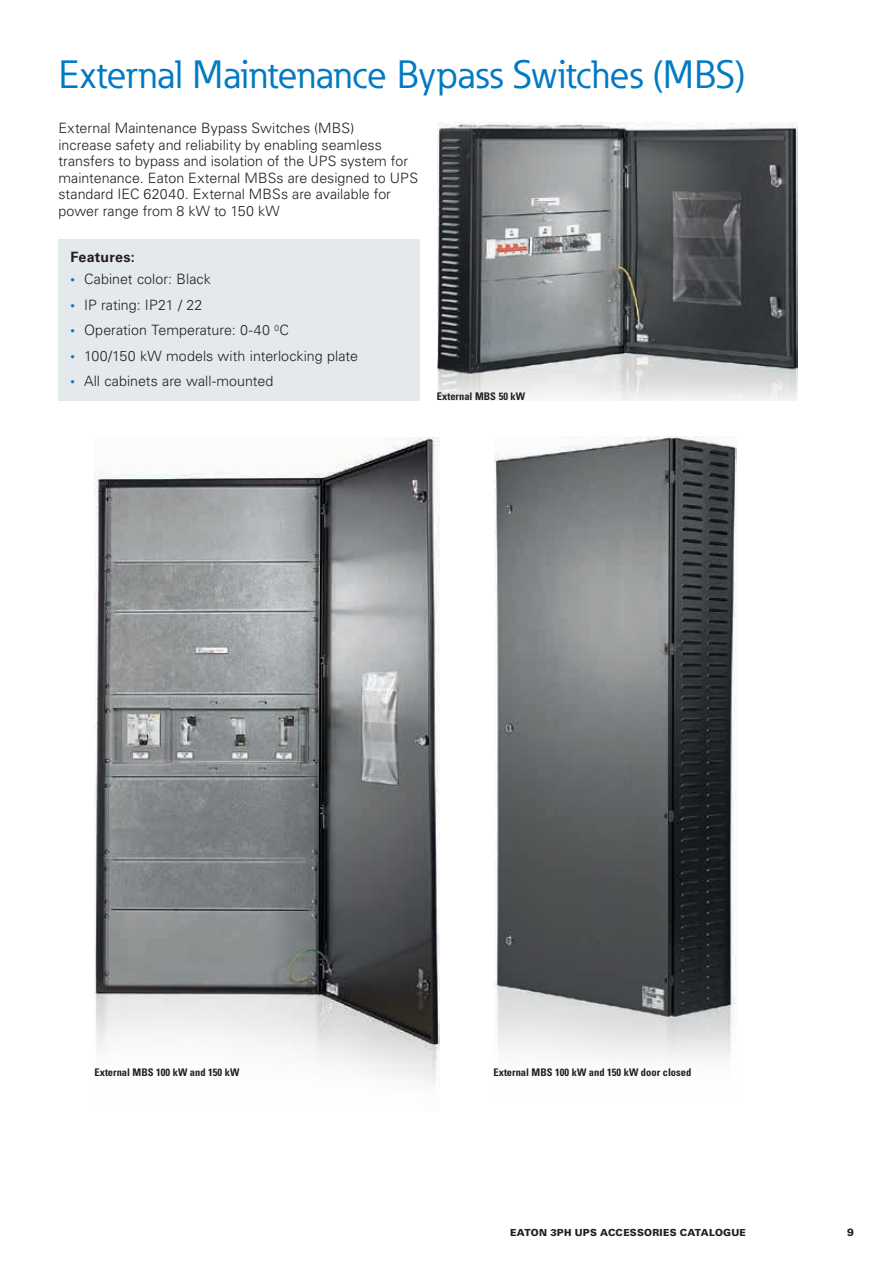
<style>
.page{position:relative;width:893px;height:1263px;background:#fff}
.page>*{position:absolute;margin:0;border:0;box-sizing:border-box;transform-origin:0 0}
.t1{font:39px "Eaton";letter-spacing:-.005em;color:#007ac3}
.t2{font:300 14.25px/16.5px "Univers LT Std";color:#231f20}
.t3{font:700 14.25px "Univers LT Std";letter-spacing:.015em;color:#231f20}
.t4{font:700 condensed 10.5px "Univers LT Std";color:#231f20}
.t5{font:900 10.5px "Univers LT Std";color:#231f20}
.t6{font:900 9.75px "Univers LT Std";letter-spacing:.025em;color:#231f20}
.s1{font-size:9px;color:#007ac3}
</style>
<div class="page">
<div style="left:58px;top:239px;width:362px;height:162px;background:#e4e9ec"></div>
<img style="left:438px;top:123px;width:360px;height:278px">
<img style="left:94px;top:437px;width:346px;height:648px">
<img style="left:494px;top:437px;width:243px;height:623px">
<h1 class="t1" style="left:58px;top:50px;width:688px">External Maintenance Bypass Switches (MBS)</h1>
<p class="t2" style="left:58px;top:120px;width:361px">External Maintenance Bypass Switches (MBS)<br>increase safety and reliability by enabling seamless transfers to bypass and isolation of the UPS system for maintenance. Eaton External MBSs are designed to UPS standard IEC 62040. External MBSs are available for power range from 8 kW to 150 kW</p>
<p class="t3" style="left:70px;top:248px;width:66px">Features:</p>
<p class="t2" style="left:70px;top:271px;width:142px"><span class="s1">•</span> Cabinet color: Black</p>
<p class="t2" style="left:70px;top:297px;width:134px"><span class="s1">•</span> IP rating: IP21 / 22</p>
<p class="t2" style="left:70px;top:322px;width:220px"><span class="s1">•</span> Operation Temperature: 0-40 <sup>0</sup>C</p>
<p class="t2" style="left:70px;top:348px;width:289px"><span class="s1">•</span> 100/150 kW models with interlocking plate</p>
<p class="t2" style="left:70px;top:373px;width:204px"><span class="s1">•</span> All cabinets are wall-mounted</p>
<p class="t4" style="left:437px;top:390px;width:90px">External MBS 50 kW</p>
<p class="t4" style="left:94px;top:1065px;width:146px">External MBS 100 kW and 150 kW</p>
<p class="t4" style="left:493px;top:1065px;width:199px">External MBS 100 kW and 150 kW door closed</p>
<p class="t6" style="left:510px;top:1226px;width:237px">EATON 3PH UPS ACCESSORIES CATALOGUE</p>
<p class="t5" style="left:847px;top:1225px;width:8px">9</p>
</div>
